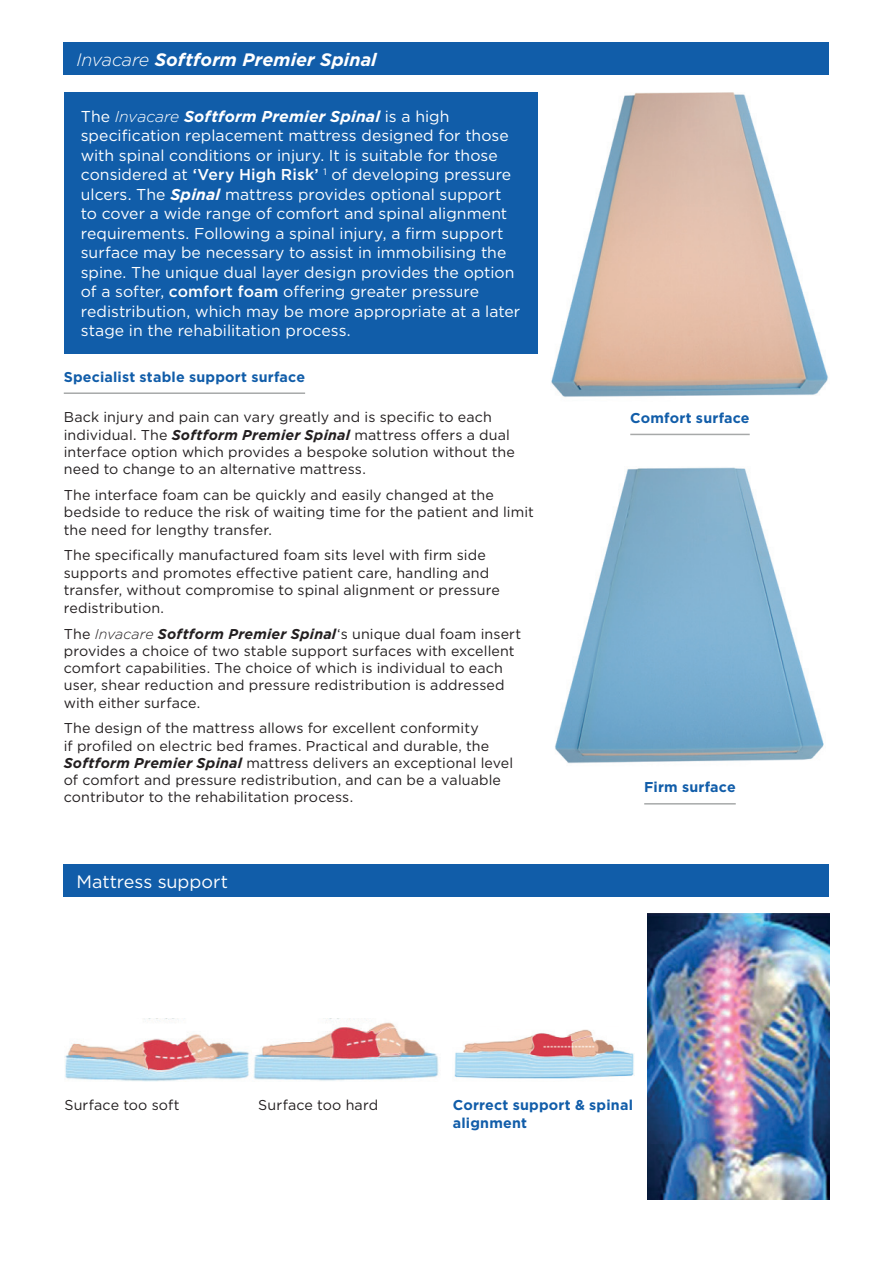
<style>
.page{position:relative;width:893px;height:1263px;background:#fff}
.page>*{position:absolute;margin:0;border:0;box-sizing:border-box;transform-origin:0 0}
.Heading{font:italic 700 18px "Gotham";letter-spacing:.005em;color:#fff}
.Heading-2{font:18px "Gotham";color:#fff}
.Intro_Text{font:15.75px/19.5px "Gotham";color:#fff}
.Body_Text{font:14.25px/17.2px "Gotham";letter-spacing:.01em;color:#231f20}
.Subheading{font:700 14.25px/17.2px "Gotham";letter-spacing:.015em;color:#115da9}
.Body_No_Indent{font:14.25px "Gotham";letter-spacing:.01em;color:#231f20}
.s1{font-weight:300}
.s2{font-weight:300;font-style:italic}
.s3{font-weight:700;font-style:italic}
.s4{font-weight:500}
</style>
<div class="page">
<div style="left:64px;top:43px;width:765px;height:32px;background:#115da9"></div>
<div style="left:64px;top:92px;width:473px;height:261px;background:#115da9"></div>
<div style="left:64px;top:864px;width:765px;height:33px;background:#115da9"></div>
<img style="left:65px;top:1019px;width:374px;height:63px">
<img style="left:454px;top:1029px;width:181px;height:50px">
<hr style="left:64px;top:392px;width:241px;height:2px;background:#a7a9a9">
<img style="left:551px;top:92px;width:278px;height:305px">
<img style="left:555px;top:467px;width:269px;height:297px">
<hr style="left:630px;top:434px;width:120px;height:1px;background:#a7a9a9">
<hr style="left:644px;top:803px;width:92px;height:1px;background:#a7a9a9">
<img style="left:647px;top:913px;width:182px;height:286px">
<p class="Heading" style="left:77px;top:48px;width:302px"><span class="s1">Invacare</span> Softform Premier Spinal</p>
<p class="Intro_Text" style="left:81px;top:106px;width:441px">The <span class="s2">Invacare</span> <span class="s3">Softform Premier Spinal</span> is a high specification replacement mattress designed for those with spinal conditions or injury. It is suitable for those considered at <span class="s4">‘Very High Risk’</span> <sup>1</sup> of developing pressure ulcers. The <span class="s3">Spinal</span> mattress provides optional support to cover a wide range of comfort and spinal alignment requirements. Following a spinal injury, a firm support surface may be necessary to assist in immobilising the spine. The unique dual layer design provides the option of a softer, <span class="s4">comfort foam</span> offering greater pressure redistribution, which may be more appropriate at a later stage in the rehabilitation process.</p>
<p class="Subheading" style="left:64px;top:368px;width:243px">Specialist stable support surface</p>
<p class="Body_Text" style="left:64px;top:408px;width:453px">Back injury and pain can vary greatly and is specific to each individual. The <span class="s3">Softform Premier Spinal</span> mattress offers a dual interface option which provides a bespoke solution without the need to change to an alternative mattress.</p>
<p class="Body_Text" style="left:64px;top:486px;width:472px">The interface foam can be quickly and easily changed at the bedside to reduce the risk of waiting time for the patient and limit the need for lengthy transfer.</p>
<p class="Body_Text" style="left:64px;top:546px;width:438px">The specifically manufactured foam sits level with firm side supports and promotes effective patient care, handling and transfer, without compromise to spinal alignment or pressure redistribution.</p>
<p class="Body_Text" style="left:64px;top:624px;width:459px">The <span class="s2">Invacare</span> <span class="s3">Softform Premier Spinal</span>‘s unique dual foam insert provides a choice of two stable support surfaces with excellent comfort capabilities. The choice of which is individual to each user, shear reduction and pressure redistribution is addressed with either surface.</p>
<p class="Body_Text" style="left:64px;top:719px;width:451px">The design of the mattress allows for excellent conformity<br>if profiled on electric bed frames. Practical and durable, the <span class="s3">Softform Premier Spinal</span> mattress delivers an exceptional level of comfort and pressure redistribution, and can be a valuable contributor to the rehabilitation process.</p>
<p class="Heading-2" style="left:77px;top:870px;width:153px">Mattress support</p>
<p class="Subheading" style="left:630px;top:409px;width:121px">Comfort surface</p>
<p class="Subheading" style="left:644px;top:779px;width:93px">Firm surface</p>
<p class="Body_No_Indent" style="left:64px;top:1096px;width:117px">Surface too soft</p>
<p class="Body_No_Indent" style="left:258px;top:1096px;width:121px">Surface too hard</p>
<p class="Subheading" style="left:453px;top:1096px;width:182px">Correct support &amp; spinal alignment</p>
</div>
